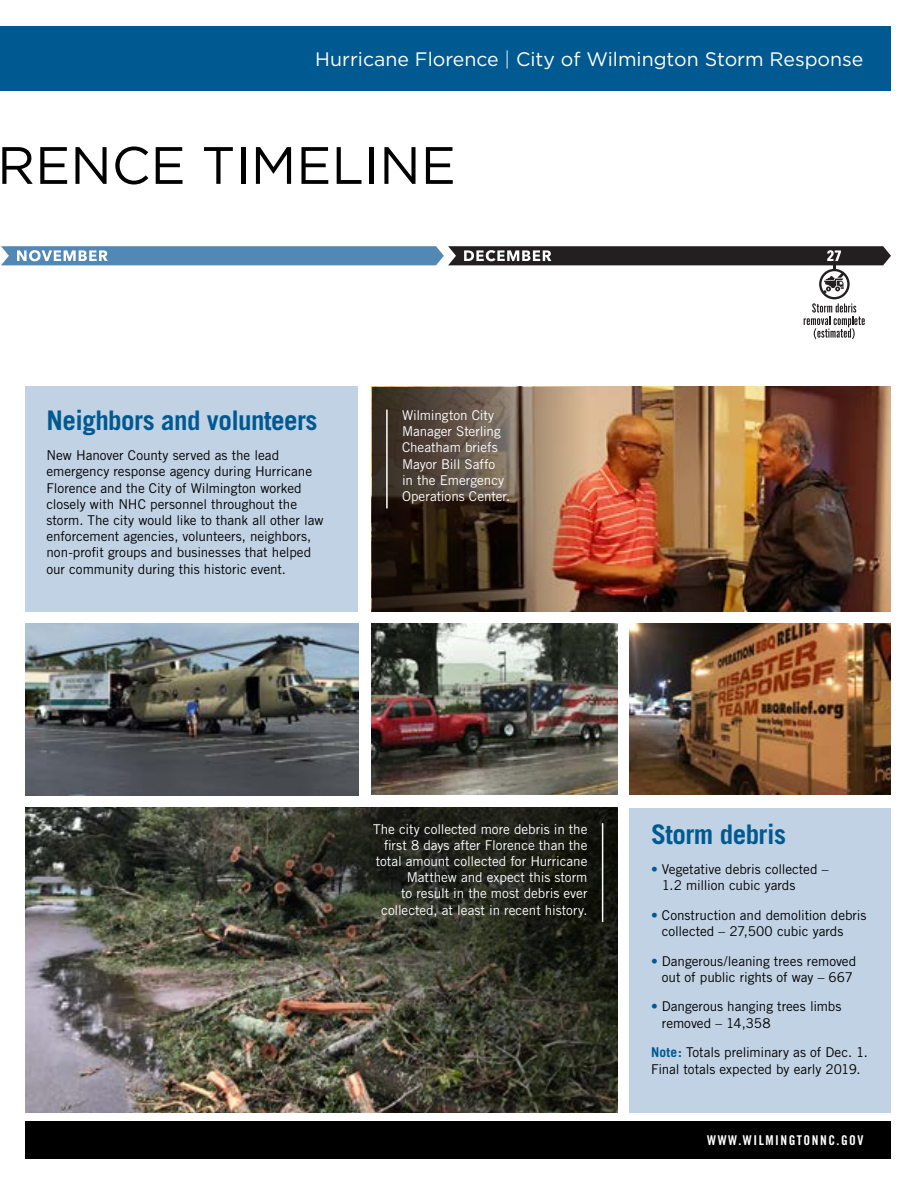
<style>
.page{position:relative;width:918px;height:1188px;background:#fff}
.page>*{position:absolute;margin:0;border:0;box-sizing:border-box;transform-origin:0 0}
.t1{font:52.5px "Gotham";color:#000}
.t2{font:700 27px "Trade Gothic";letter-spacing:-.02em;color:#005990}
.t3{font:19.5px "Gotham";color:#fff}
.t4{font:13.5px/16.2px "Trade Gothic";letter-spacing:-.005em;color:#000}
.t5{font:13.5px/16.2px "Trade Gothic";letter-spacing:-.005em;color:#fff;text-align:right}
.t6{font:13.5px "Trade Gothic Bold Cond Twenty";letter-spacing:.11em;color:#fff}
.s1{font-weight:300}
.s2{color:#005990}
.s3{font-weight:700;color:#005990}
</style>
<div class="page">
<img style="left:25px;top:808px;width:33px;height:304px">
<img style="left:58px;top:808px;width:559px;height:304px">
<div style="left:25px;top:387px;width:333px;height:225px;background:#c1d2e4"></div>
<div style="left:25px;top:1121px;width:866px;height:38px;background:#000"></div>
<div style="left:0;top:26px;width:891px;height:65px;background:#005990"></div>
<svg style="left:1px;top:246px;width:890px;height:93px"></svg>
<div style="left:630px;top:808px;width:261px;height:304px;background:#c1d2e4"></div>
<img style="left:588px;top:387px;width:303px;height:225px">
<img style="left:25px;top:623px;width:333px;height:172px">
<svg style="left:372px;top:387px;width:216px;height:225px;background:#604a3a"></svg>
<img style="left:372px;top:623px;width:245px;height:171px">
<hr style="left:386px;top:410px;width:2px;height:98px;background:#fff">
<img style="left:630px;top:623px;width:261px;height:171px">
<hr style="left:602px;top:823px;width:1px;height:99px;background:#fff">
<h3 class="t3" style="left:315px;top:48px;width:550px">Hurricane Florence <span class="s1">|</span> City of Wilmington Storm Response</h3>
<h1 class="t1" style="left:-3px;top:136px;width:460px">RENCE TIMELINE</h1>
<h2 class="t2" style="left:46px;top:404px;width:273px">Neighbors and volunteers</h2>
<p class="t4" style="left:46px;top:447px;width:278px">New Hanover County served as the lead emergency response agency during Hurricane Florence and the City of Wilmington worked closely with NHC personnel throughout the storm. The city would like to thank all other law enforcement agencies, volunteers, neighbors, non-profit groups and businesses that helped our community during this historic event.</p>
<p class="t5" style="left:402px;top:407px;width:110px;text-align:left">Wilmington City<br>Manager Sterling<br>Cheatham briefs<br>Mayor Bill Saffo<br>in the Emergency<br>Operations Center.</p>
<p class="t5" style="left:373px;top:821px;width:216px">The city collected more debris in the first 8 days after Florence than the total amount collected for Hurricane Matthew and expect this storm<br>to result in the most debris ever collected, at least in recent history.</p>
<h2 class="t2" style="left:651px;top:818px;width:137px">Storm debris</h2>
<p class="t4" style="left:662px;top:861px;width:168px;text-indent:-11px"><span class="s2">•</span> Vegetative debris collected –<br>1.2 million cubic yards</p>
<p class="t4" style="left:662px;top:907px;width:206px;text-indent:-11px"><span class="s2">•</span> Construction and demolition debris collected – 27,500 cubic yards</p>
<p class="t4" style="left:651px;top:952px;width:207px;text-align:center"><span class="s2">•</span> Dangerous/leaning trees removed out of public rights of way – 667</p>
<p class="t4" style="left:662px;top:998px;width:181px;text-indent:-11px"><span class="s2">•</span> Dangerous hanging trees limbs removed – 14,358</p>
<p class="t4" style="left:651px;top:1044px;width:219px"><span class="s3">Note:</span> Totals preliminary as of Dec. 1.<br>Final totals expected by early 2019.</p>
<p class="t6" style="left:707px;top:1132px;width:158px">WWW.WILMINGTONNC.GOV</p>
</div>
